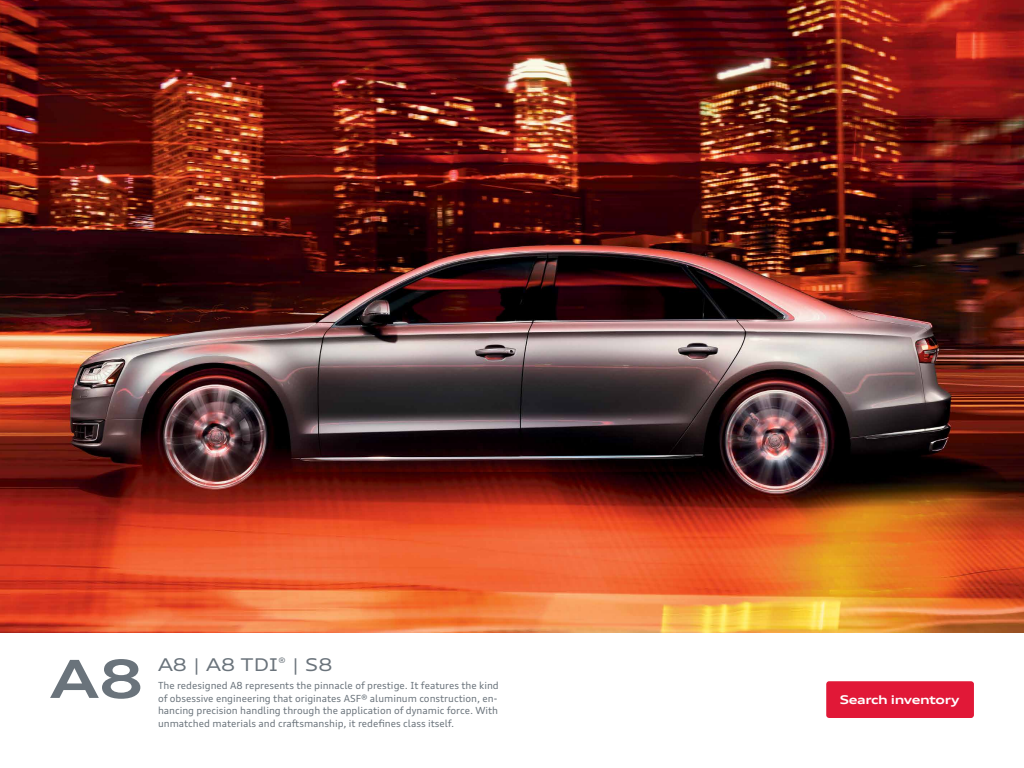
<style>
.page{position:relative;width:1024px;height:768px;background:#fff}
.page>*{position:absolute;margin:0;border:0;box-sizing:border-box;transform-origin:0 0}
.t1{font:700 expanded 52.55px "Audi Type";color:#6a737b}
.t2{font:expanded 17.55px "Audi Type";color:#6a737b}
.t3{font:700 expanded 12px "Audi Type";letter-spacing:-.04em;color:#fff}
.t4{font:9.75px/12.7px "Audi Type";color:#6a737b}
</style>
<div class="page">
<img style="left:0;top:0;width:1024px;height:633px">
<div style="left:827px;top:682px;width:146px;height:35px;background:#e11837;border-radius:2px"></div>
<div style="left:826px;top:681px;width:148px;height:37px;border:2px solid #e11837;border-radius:2px"></div>
<h1 class="t1" style="left:50px;top:646px;width:95px">A8</h1>
<h2 class="t2" style="left:158px;top:654px;width:176px">A8 | A8 TDI<sup>®</sup> | S8</h2>
<p class="t4" style="left:158px;top:679px;width:342px">The redesigned A8 represents the pinnacle of prestige. It features the kind of obsessive engineering that originates ASF® aluminum construction, en&shy;hancing precision handling through the application of dynamic force. With unmatched materials and craftsmanship, it redefines class itself.</p>
<p class="t3" style="left:840px;top:692px;width:121px">Search inventory</p>
</div>
